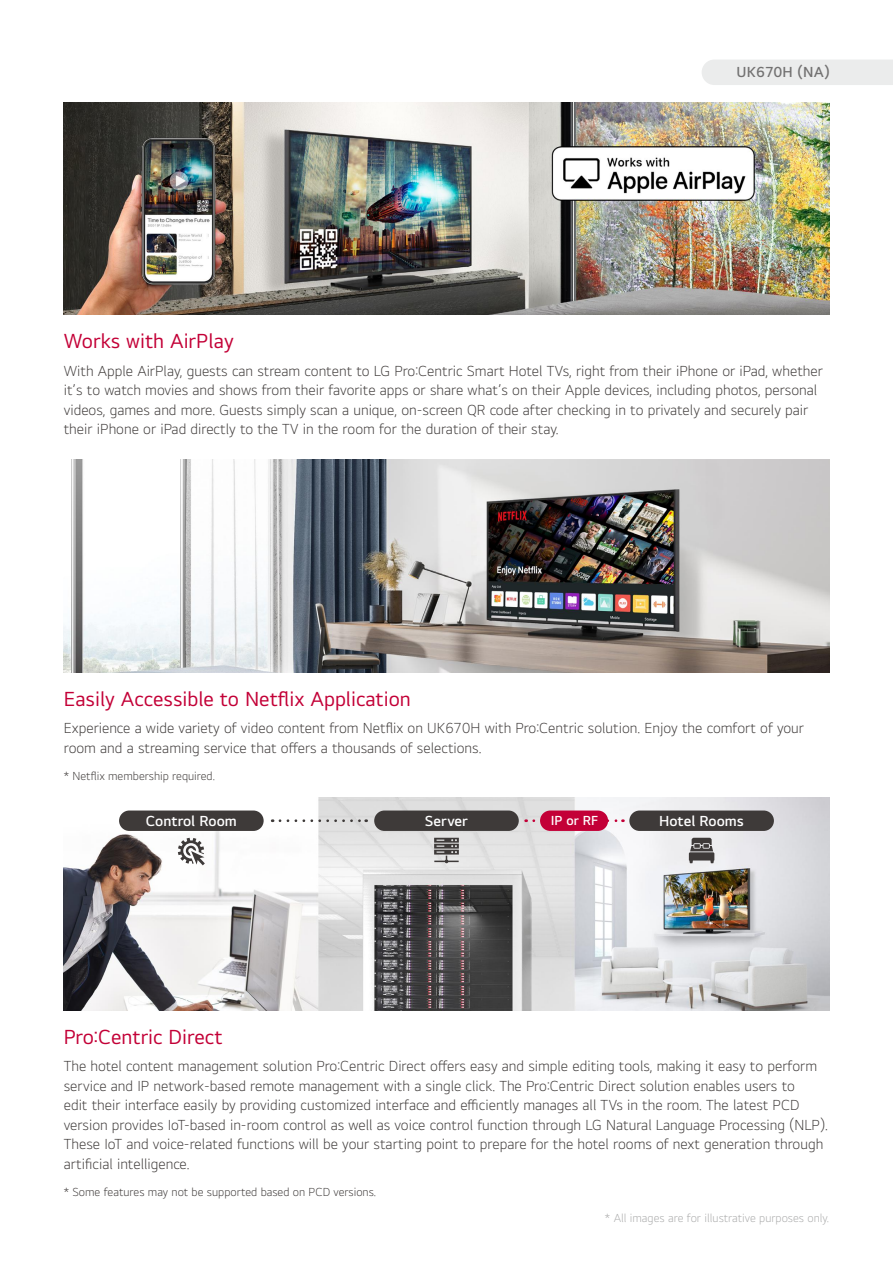
<style>
.page{position:relative;width:893px;height:1263px;background:#fff}
.page>*{position:absolute;margin:0;border:0;box-sizing:border-box;transform-origin:0 0}
.t1{font:21px "LGEI Text TTF";color:#c30037}
.t2{font:300 15px/19.5px "LGEI Text TTF";color:#3e3a39}
.t3{font:600 15px "LGEI Text TTF";color:#fff}
.t4{font:600 15px "LGEI Text TTF";letter-spacing:.01em;color:#727171}
.t5{font:600 13.5px "LGEI Text TTF";color:#fff}
.t6{font:300 12px "LGEI Text TTF";color:#3e3a39}
.t7{font:300 12px "LGEI Text TTF";color:#aaabab}
</style>
<div class="page">
<div style="left:702px;top:60px;width:191px;height:25px;background:#ebecec"></div>
<img style="left:64px;top:798px;width:765px;height:212px">
<svg style="left:178px;top:838px;width:27px;height:27px"></svg>
<svg style="left:689px;top:838px;width:25px;height:25px"></svg>
<div style="left:629px;top:810px;width:145px;height:21px;background:#3e3a39;border-radius:10px"></div>
<div style="left:119px;top:810px;width:145px;height:21px;background:#3e3a39;border-radius:10px"></div>
<div style="left:374px;top:810px;width:145px;height:21px;background:#3e3a39;border-radius:10px"></div>
<svg style="left:280px;top:819px;width:87px;height:3px"></svg>
<svg style="left:534px;top:819px;width:89px;height:3px"></svg>
<div style="left:540px;top:810px;width:68px;height:21px;background:#c30037;border-radius:10px"></div>
<svg style="left:434px;top:838px;width:25px;height:25px"></svg>
<img style="left:64px;top:102px;width:765px;height:213px">
<img style="left:64px;top:460px;width:765px;height:212px">
<h1 class="t1" style="left:64px;top:329px;width:171px">Works with AirPlay</h1>
<p class="t4" style="left:737px;top:63px;width:94px">UK670H (NA)</p>
<p class="t2" style="left:64px;top:360px;width:761px">With Apple AirPlay, guests can stream content to LG Pro:Centric Smart Hotel TVs, right from their iPhone or iPad, whether it’s to watch movies and shows from their favorite apps or share what’s on their Apple devices, including photos, personal videos, games and more. Guests simply scan a unique, on-screen QR code after checking in to privately and securely pair their iPhone or iPad directly to the TV in the room for the duration of their stay.</p>
<h1 class="t1" style="left:64px;top:686px;width:348px">Easily Accessible to Netflix Application</h1>
<p class="t2" style="left:64px;top:718px;width:742px">Experience a wide variety of video content from Netflix on UK670H with Pro:Centric solution. Enjoy the comfort of your room and a streaming service that offers a thousands of selections.</p>
<p class="t6" style="left:64px;top:768px;width:153px">* Netflix membership required.</p>
<p class="t3" style="left:146px;top:811px;width:92px">Control Room</p>
<p class="t3" style="left:425px;top:811px;width:45px">Server</p>
<p class="t5" style="left:551px;top:812px;width:49px">IP or RF</p>
<p class="t3" style="left:659px;top:811px;width:86px">Hotel Rooms</p>
<h1 class="t1" style="left:64px;top:1024px;width:160px">Pro:Centric Direct</h1>
<p class="t2" style="left:64px;top:1056px;width:766px">The hotel content management solution Pro:Centric Direct offers easy and simple editing tools, making it easy to perform service and IP network-based remote management with a single click. The Pro:Centric Direct solution enables users to<br>edit their interface easily by providing customized interface and efficiently manages all TVs in the room. The latest PCD version provides IoT-based in-room control as well as voice control function through LG Natural Language Processing (NLP).<br>These IoT and voice-related functions will be your starting point to prepare for the hotel rooms of next generation through artificial intelligence.</p>
<p class="t6" style="left:64px;top:1184px;width:314px">* Some features may not be supported based on PCD versions.</p>
<p class="t7" style="left:605px;top:1210px;width:226px">* All images are for illustrative purposes only.</p>
</div>
